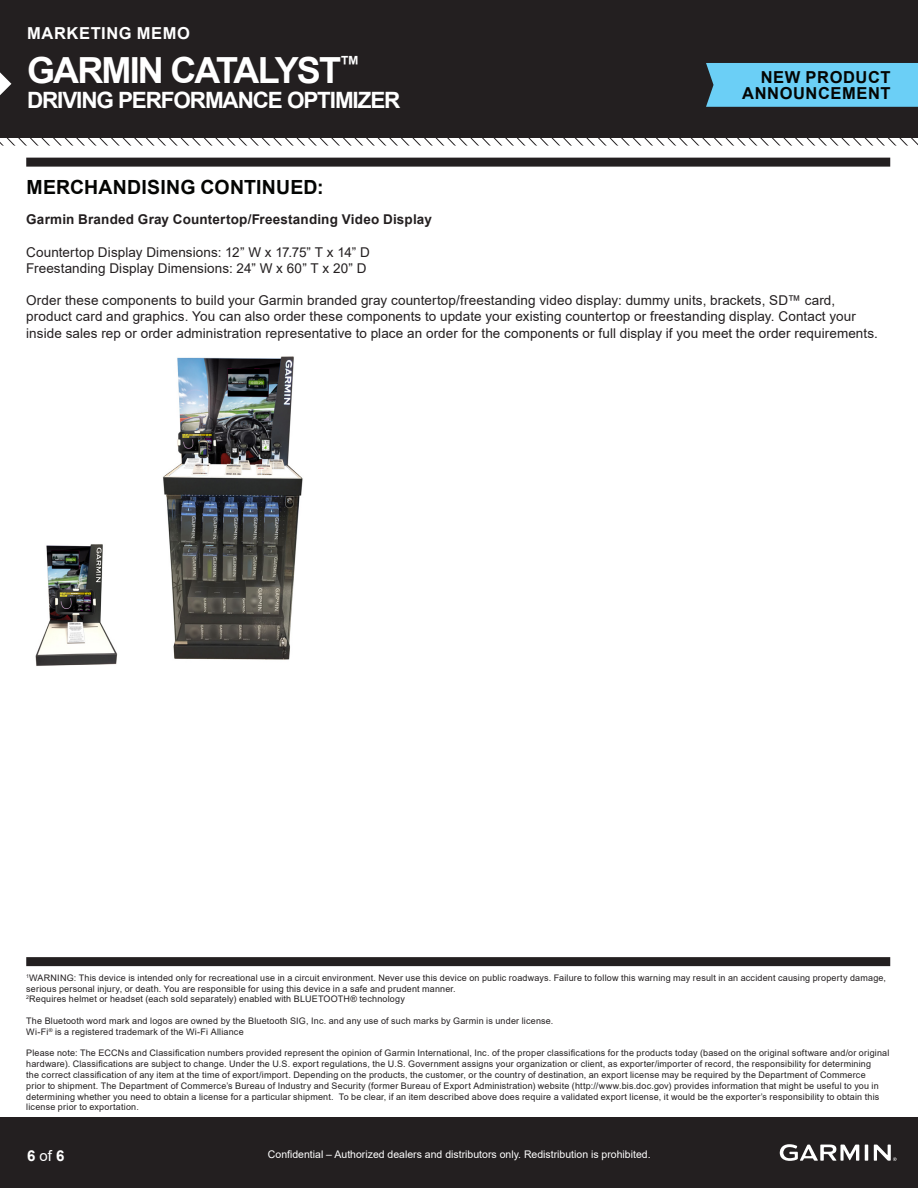
<style>
.page{position:relative;width:918px;height:1188px;background:#fff}
.page>*{position:absolute;margin:0;border:0;box-sizing:border-box;transform-origin:0 0}
.t1{font:700 36px "Arial";letter-spacing:-.05em;color:#fff}
.t2{font:700 22.5px "Arial";letter-spacing:-.05em;color:#fff}
.Headline_-_Black{font:700 19.5px "Arial";letter-spacing:.01em;color:#040503}
.t3{font:700 16.5px/16.5px "Arial";letter-spacing:.035em;color:#040503;text-align:right}
.t4{font:700 16.5px "Arial";letter-spacing:.035em;color:#fff}
.t5{font:700 15px "Arial";color:#fff}
.Body_Copy{font:13.5px/16.2px "Arial";letter-spacing:.005em;color:#231f20}
.Body_Copy-2{font:700 13.5px "Arial";letter-spacing:.015em;color:#231f20}
.t6{font:10.5px "Arial";color:#fff}
.Body_Copy-3{font:9px/10.8px "Arial";letter-spacing:.02em;color:#231f20}
.s1{font-weight:400}
</style>
<div class="page">
<div style="left:0;top:0;width:918px;height:137px;background:#231f20"></div>
<div style="left:0;top:1118px;width:918px;height:70px;background:#231f20"></div>
<svg style="left:780px;top:1144px;width:117px;height:17px"></svg>
<div style="left:706px;top:63px;width:212px;height:44px;background:#6bcff6"></div>
<svg style="left:0;top:137px;width:918px;height:9px"></svg>
<div style="left:26px;top:957px;width:864px;height:9px;background:#231f20"></div>
<svg style="left:0;top:72px;width:11px;height:23px"></svg>
<div style="left:26px;top:158px;width:864px;height:9px;background:#231f20"></div>
<img style="left:35px;top:544px;width:83px;height:122px">
<img style="left:163px;top:356px;width:140px;height:304px">
<p class="t4" style="left:27px;top:22px;width:164px">MARKETING MEMO</p>
<p class="t1" style="left:27px;top:45px;width:335px">GARMIN CATALYST<sup>™</sup></p>
<p class="t2" style="left:27px;top:84px;width:375px">DRIVING PERFORMANCE OPTIMIZER</p>
<h3 class="t3" style="left:742px;top:69px;width:150px">NEW PRODUCT<br>ANNOUNCEMENT</h3>
<p class="Headline_-_Black" style="left:27px;top:173px;width:298px">MERCHANDISING CONTINUED:</p>
<p class="Body_Copy-2" style="left:26px;top:210px;width:407px">Garmin Branded Gray Countertop/Freestanding Video Display</p>
<p class="Body_Copy" style="left:26px;top:244px;width:345px">Countertop Display Dimensions: 12” W x 17.75” T x 14” D</p>
<p class="Body_Copy" style="left:26px;top:260px;width:342px">Freestanding Display Dimensions: 24” W x 60” T x 20” D</p>
<p class="Body_Copy" style="left:26px;top:292px;width:853px">Order these components to build your Garmin branded gray countertop/freestanding video display: dummy units, brackets, SD™ card, product card and graphics. You can also order these components to update your existing countertop or freestanding display. Contact your inside sales rep or order administration representative to place an order for the components or full display if you meet the order requirements.</p>
<p class="Body_Copy-3" style="left:26px;top:972px;width:861px"><sup>1</sup>WARNING: This device is intended only for recreational use in a circuit environment. Never use this device on public roadways. Failure to follow this warning may result in an accident causing property damage, serious personal injury, or death. You are responsible for using this device in a safe and prudent manner.</p>
<p class="Body_Copy-3" style="left:26px;top:994px;width:380px"><sup>2</sup>Requires helmet or headset (each sold separately) enabled with BLUETOOTH® technology</p>
<p class="Body_Copy-3" style="left:26px;top:1015px;width:529px">The Bluetooth word mark and logos are owned by the Bluetooth SIG, Inc. and any use of such marks by Garmin is under license.</p>
<p class="Body_Copy-3" style="left:26px;top:1026px;width:219px">Wi-Fi<sup>®</sup> is a registered trademark of the Wi-Fi Alliance</p>
<p class="Body_Copy-3" style="left:26px;top:1048px;width:865px">Please note: The ECCNs and Classification numbers provided represent the opinion of Garmin International, Inc. of the proper classifications for the products today (based on the original software and/or original hardware). Classifications are subject to change. Under the U.S. export regulations, the U.S. Government assigns your organization or client, as exporter/importer of record, the responsibility for determining<br>the correct classification of any item at the time of export/import. Depending on the products, the customer, or the country of destination, an export license may be required by the Department of Commerce<br>prior to shipment. The Department of Commerce’s Bureau of Industry and Security (former Bureau of Export Administration) website (http://www.bis.doc.gov) provides information that might be useful to you in determining whether you need to obtain a license for a particular shipment. To be clear, if an item described above does require a validated export license, it would be the exporter’s responsibility to obtain this license prior to exportation.</p>
<h3 class="t5" style="left:27px;top:1145px;width:39px">6 <span class="s1">of</span> 6</h3>
<p class="t6" style="left:268px;top:1147px;width:384px">Confidential – Authorized dealers and distributors only. Redistribution is prohibited.</p>
</div>
